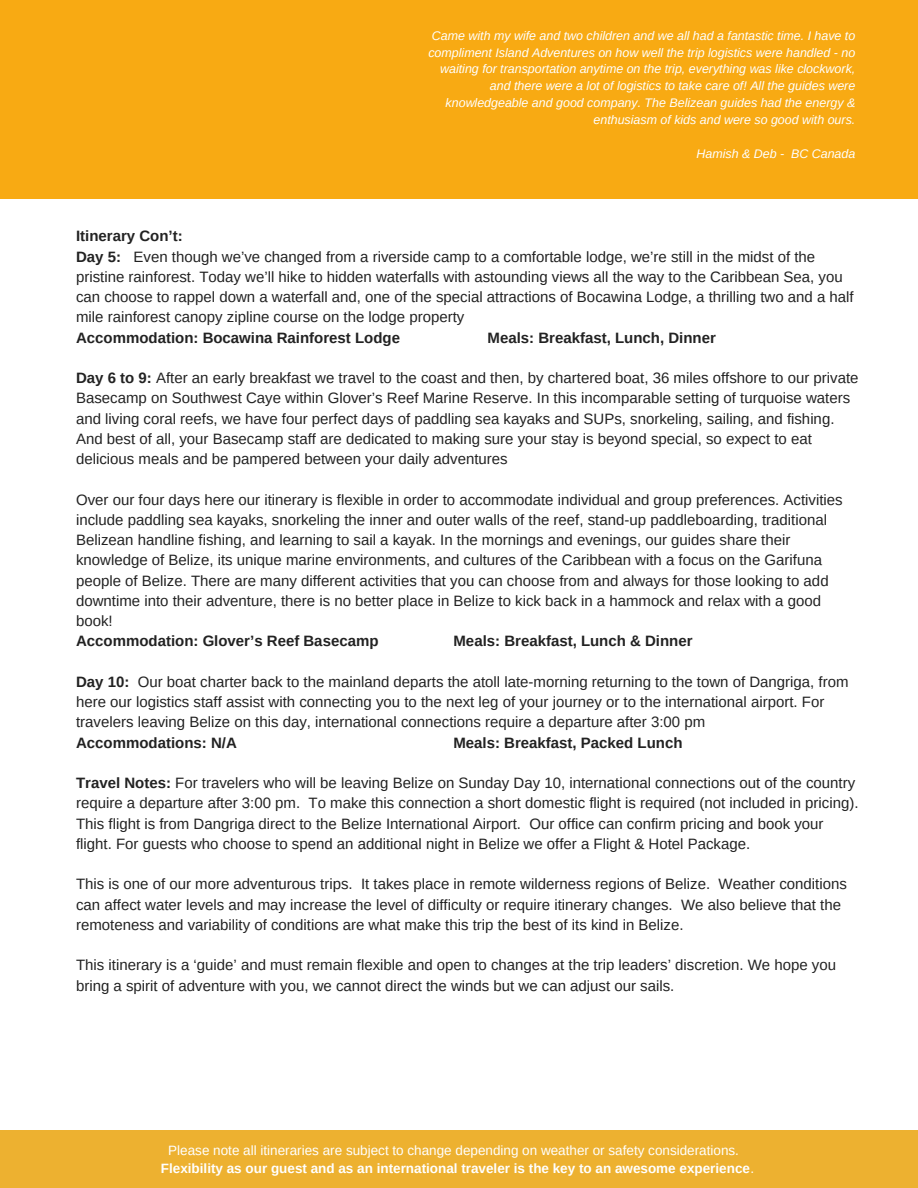
<style>
.page{position:relative;width:918px;height:1188px;background:#fff}
.page>*{position:absolute;margin:0;border:0;box-sizing:border-box;transform-origin:0 0}
.t1{font:15px/20.2px "Arimo";color:#222}
.t2{font:700 15px "Arimo";color:#222}
.t3{font:13.5px/18px "Arimo";color:#fff;text-align:center}
.t4{font:italic 12.45px/16.8px "Arimo";color:#fff;text-align:right}
.s1{font-weight:700}
</style>
<div class="page">
<div style="left:0;top:1131px;width:918px;height:57px;background:#edb130"></div>
<div style="left:0;top:0;width:918px;height:198px;background:#f8aa13"></div>
<p class="t4" style="left:428px;top:27px;width:428px">Came with my wife and two children and we all had a fantastic time. I have to compliment Island Adventures on how well the trip logistics were handled - no waiting for transportation anytime on the trip, everything was like clockwork, and there were a lot of logistics to take care of! All the guides were knowledgeable and good company. The Belizean guides had the energy &amp; enthusiasm of kids and were so good with ours.</p>
<p class="t4" style="left:696px;top:145px;width:160px">Hamish &amp; Deb - BC Canada</p>
<p class="t1" style="left:76px;top:226px;width:779px"><span class="s1">Itinerary Con’t:<br>Day 5:</span> Even though we’ve changed from a riverside camp to a comfortable lodge, we’re still in the midst of the pristine rainforest. Today we’ll hike to hidden waterfalls with astounding views all the way to the Caribbean Sea, you can choose to rappel down a waterfall and, one of the special attractions of Bocawina Lodge, a thrilling two and a half mile rainforest canopy zipline course on the lodge property</p>
<p class="t2" style="left:76px;top:329px;width:326px">Accommodation: Bocawina Rainforest Lodge</p>
<p class="t2" style="left:488px;top:329px;width:230px">Meals: Breakfast, Lunch, Dinner</p>
<p class="t1" style="left:76px;top:368px;width:784px"><span class="s1">Day 6 to 9:</span> After an early breakfast we travel to the coast and then, by chartered boat, 36 miles offshore to our private Basecamp on Southwest Caye within Glover’s Reef Marine Reserve. In this incomparable setting of turquoise waters and living coral reefs, we have four perfect days of paddling sea kayaks and SUPs, snorkeling, sailing, and fishing.<br>And best of all, your Basecamp staff are dedicated to making sure your stay is beyond special, so expect to eat delicious meals and be pampered between your daily adventures</p>
<p class="t1" style="left:76px;top:489px;width:768px">Over our four days here our itinerary is flexible in order to accommodate individual and group preferences. Activities include paddling sea kayaks, snorkeling the inner and outer walls of the reef, stand-up paddleboarding, traditional Belizean handline fishing, and learning to sail a kayak. In the mornings and evenings, our guides share their knowledge of Belize, its unique marine environments, and cultures of the Caribbean with a focus on the Garifuna people of Belize. There are many different activities that you can choose from and always for those looking to add downtime into their adventure, there is no better place in Belize to kick back in a hammock and relax with a good book!</p>
<p class="t2" style="left:76px;top:633px;width:304px">Accommodation: Glover’s Reef Basecamp</p>
<p class="t2" style="left:454px;top:633px;width:241px">Meals: Breakfast, Lunch &amp; Dinner</p>
<p class="t1" style="left:76px;top:672px;width:774px"><span class="s1">Day 10:</span> Our boat charter back to the mainland departs the atoll late-morning returning to the town of Dangriga, from here our logistics staff assist with connecting you to the next leg of your journey or to the international airport. For travelers leaving Belize on this day, international connections require a departure after 3:00 pm</p>
<p class="t2" style="left:76px;top:734px;width:162px">Accommodations: N/A</p>
<p class="t2" style="left:453px;top:734px;width:231px">Meals: Breakfast, Packed Lunch</p>
<p class="t1" style="left:76px;top:773px;width:784px"><span class="s1">Travel Notes:</span> For travelers who will be leaving Belize on Sunday Day 10, international connections out of the country require a departure after 3:00 pm. To make this connection a short domestic flight is required (not included in pricing).<br>This flight is from Dangriga direct to the Belize International Airport. Our office can confirm pricing and book your flight. For guests who choose to spend an additional night in Belize we offer a Flight &amp; Hotel Package.</p>
<p class="t1" style="left:76px;top:874px;width:772px">This is one of our more adventurous trips. It takes place in remote wilderness regions of Belize. Weather conditions can affect water levels and may increase the level of difficulty or require itinerary changes. We also believe that the remoteness and variability of conditions are what make this trip the best of its kind in Belize.</p>
<p class="t1" style="left:76px;top:955px;width:762px">This itinerary is a ‘guide’ and must remain flexible and open to changes at the trip leaders’ discretion. We hope you bring a spirit of adventure with you, we cannot direct the winds but we can adjust our sails.</p>
<p class="t3" style="left:161px;top:1141px;width:595px">Please note all itineraries are subject to change depending on weather or safety considerations.<br><span class="s1">Flexibility as our guest and as an international traveler is the key to an awesome experience</span>.</p>
</div>
